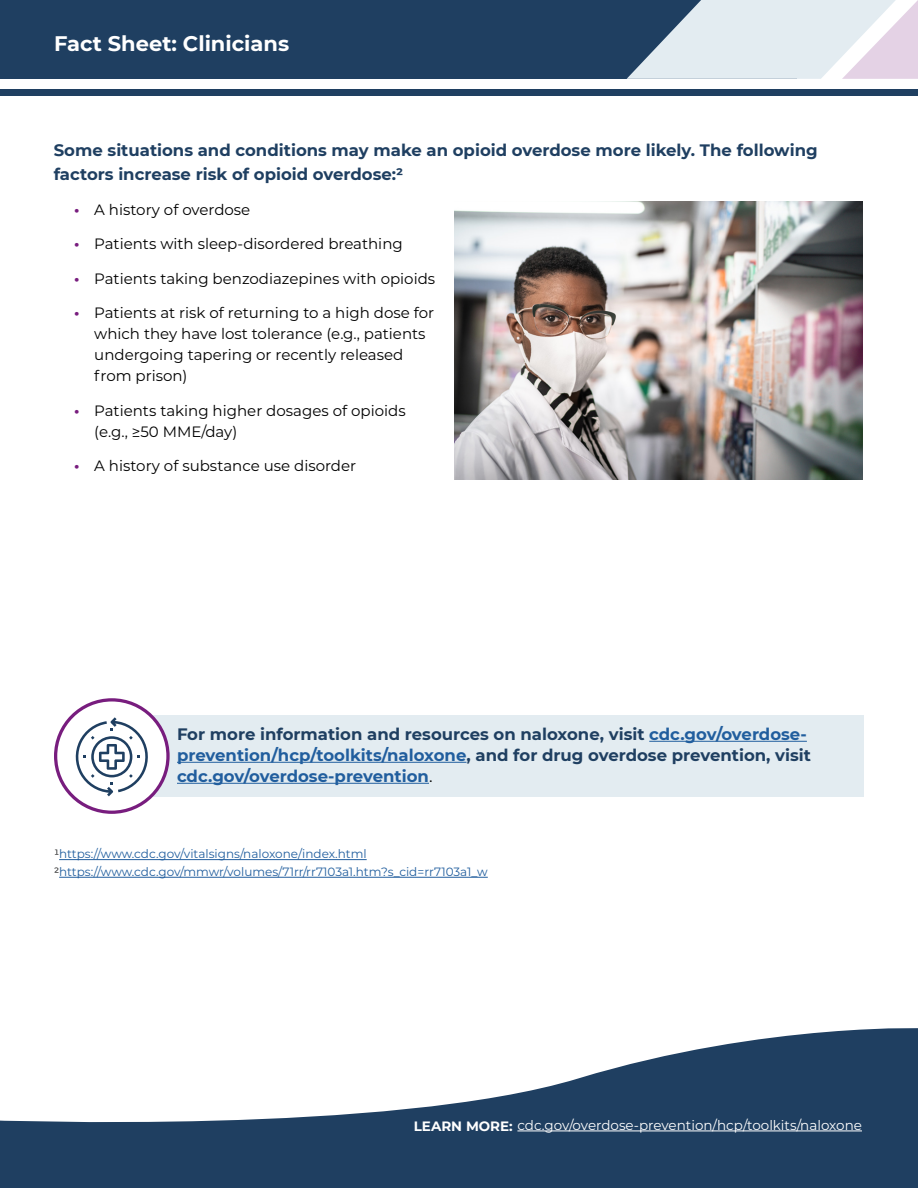
<style>
.page{position:relative;width:918px;height:1188px;background:#fff}
.page>*{position:absolute;margin:0;border:0;box-sizing:border-box;transform-origin:0 0}
.t1{font:700 21px "Montserrat";color:#fff}
.t2{font:700 16.5px/21px "Montserrat";color:#1f3f61}
.t3{font:15px/21px "Montserrat";color:#000}
.t4{font:13.5px "Montserrat";color:#fff}
.t5{font:700 13.5px "Montserrat";color:#fff}
.t6{font:12px "Montserrat";color:#215e9e}
.s1{font-weight:700;color:#781d7e}
.s2{color:#215e9e}
.s3{font-weight:400;color:#000}
.s4{color:#000}
</style>
<div class="page">
<div style="left:0;top:0;width:797px;height:79px;background:#1f3f61"></div>
<svg style="left:627px;top:0;width:291px;height:79px"></svg>
<svg style="left:0;top:1028px;width:918px;height:160px;fill:#1f3f61"></svg>
<img style="left:455px;top:201px;width:408px;height:279px">
<div style="left:0;top:90px;width:918px;height:6px;background:#1f3f61"></div>
<hr style="left:59px;top:859px;width:308px;height:1px;background:#215e9e">
<hr style="left:59px;top:877px;width:429px;height:1px;background:#215e9e">
<div style="left:118px;top:716px;width:746px;height:81px;background:#e3ecf1"></div>
<hr style="left:649px;top:741px;width:158px;height:1px;background:#215e9e">
<hr style="left:177px;top:762px;width:290px;height:1px;background:#215e9e">
<hr style="left:177px;top:783px;width:252px;height:1px;background:#215e9e">
<div style="left:56px;top:700px;width:112px;height:112px;background:#fff;border-radius:50%"></div>
<svg style="left:74px;top:717px;width:74px;height:79px"></svg>
<div style="left:54px;top:698px;width:116px;height:116px;border:3px solid #781d7e;border-radius:50%"></div>
<hr style="left:517px;top:1131px;width:345px;height:1px;background:#fff">
<h1 class="t1" style="left:54px;top:29px;width:237px">Fact Sheet: Clinicians</h1>
<p class="t2" style="left:54px;top:138px;width:765px;line-height:24px">Some situations and conditions may make an opioid overdose more likely. The following factors increase risk of opioid overdose:2</p>
<p class="t3" style="left:74px;top:198px;width:178px"><span class="s1">•</span> A history of overdose</p>
<p class="t3" style="left:74px;top:233px;width:330px"><span class="s1">•</span> Patients with sleep-disordered breathing</p>
<p class="t3" style="left:74px;top:267px;width:363px"><span class="s1">•</span> Patients taking benzodiazepines with opioids</p>
<p class="t3" style="left:94px;top:302px;width:341px;text-indent:-20px"><span class="s1">•</span> Patients at risk of returning to a high dose for which they have lost tolerance (e.g., patients undergoing tapering or recently released from prison)</p>
<p class="t3" style="left:94px;top:399px;width:313px;text-indent:-20px"><span class="s1">•</span> Patients taking higher dosages of opioids (e.g., ≥50 MME/day)</p>
<p class="t3" style="left:74px;top:455px;width:284px"><span class="s1">•</span> A history of substance use disorder</p>
<p class="t2" style="left:177px;top:723px;width:635px">For more information and resources on naloxone, visit <span class="s2">cdc.gov/overdose&shy;prevention/hcp/toolkits/naloxone</span>, and for drug overdose prevention, visit <span class="s2">cdc.gov/overdose-prevention</span><span class="s3">.</span></p>
<p class="t6" style="left:54px;top:846px;width:314px"><span class="s4">1</span>https://www.cdc.gov/vitalsigns/naloxone/index.html</p>
<p class="t6" style="left:54px;top:864px;width:435px"><span class="s4">2</span>https://www.cdc.gov/mmwr/volumes/71rr/rr7103a1.htm?s_cid=rr7103a1_w</p>
<p class="t5" style="left:414px;top:1117px;width:100px">LEARN MORE:</p>
<p class="t4" style="left:517px;top:1116px;width:346px">cdc.gov/overdose-prevention/hcp/toolkits/naloxone</p>
</div>
